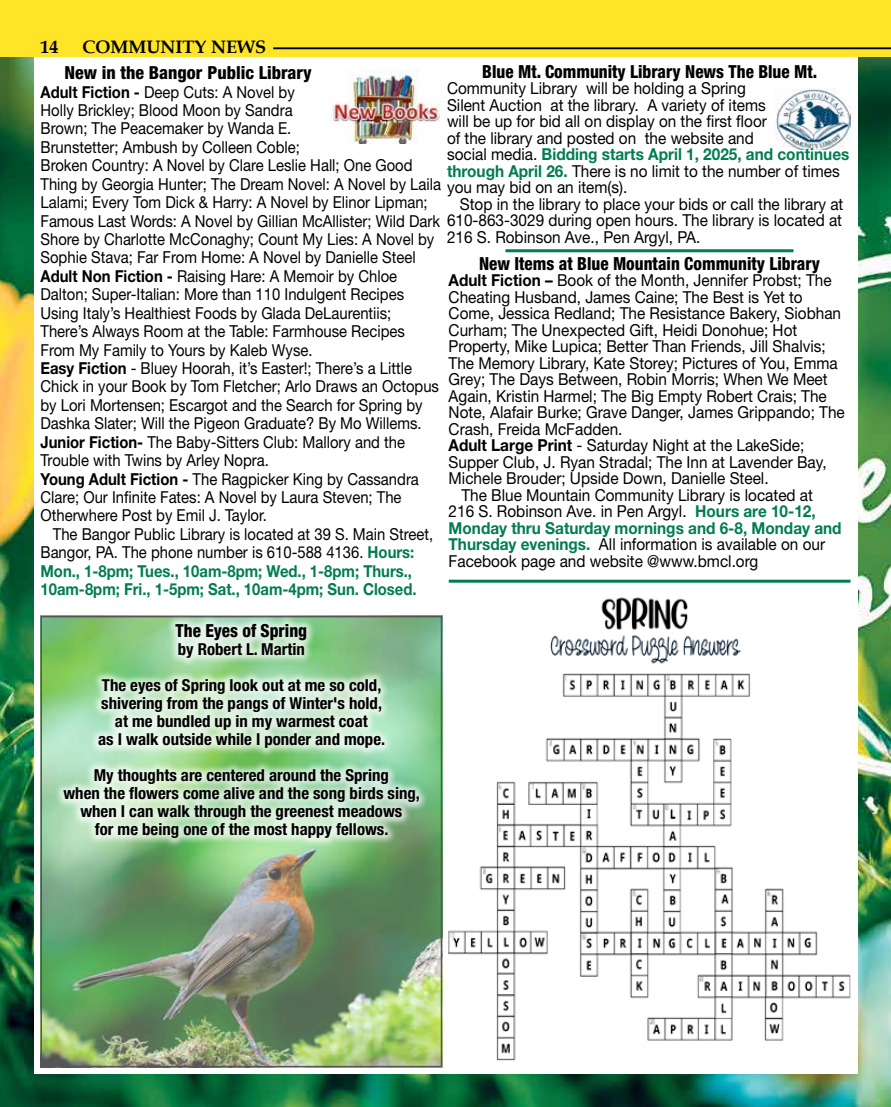
<style>
.page{position:relative;width:891px;height:1107px;background:#fff}
.page>*{position:absolute;margin:0;border:0;box-sizing:border-box;transform-origin:0 0}
.t1{font:800 condensed 18px "Helvetica Neue LT Std";color:#000;scale:.95 1}
.t2{font:800 condensed 18px "Helvetica Neue LT Std";color:#000}
.t3{font:700 18px "Book Antiqua";color:#000}
.t4{font:16.5px "Helvetica Neue LT Std";color:#000;scale:.9 1}
.t5{font:16.5px/16.5px "Helvetica Neue LT Std";color:#000;scale:.93 1}
.t6{font:700 condensed 16.5px/18px "Helvetica Neue LT Std";color:#000;text-align:center}
.t7{font:700 16.5px "Helvetica Neue LT Std";color:#007d51;scale:.9 1}
.t8{font:700 16.5px "Helvetica Neue LT Std";color:#007d51;scale:.93 1}
.s1{font-weight:700;color:#007d51}
.s2{font-weight:700}
</style>
<div class="page">
<img style="left:0;top:57px;width:891px;height:1050px">
<div style="left:35px;top:33px;width:823px;height:1040px;background:#fff"></div>
<div style="left:0;top:0;width:891px;height:57px;background:#ffe528"></div>
<hr style="left:273px;top:47px;width:618px;height:2px;background:#000">
<hr style="left:449px;top:580px;width:401px;height:3px;background:#007d51">
<img style="left:776px;top:89px;width:74px;height:61px">
<img style="left:332px;top:70px;width:108px;height:74px">
<img style="left:43px;top:619px;width:396px;height:445px">
<div style="left:54px;top:615px;width:375px;height:233px;background:#fff;opacity:.75"></div>
<hr style="left:506px;top:249px;width:287px;height:3px;background:#007d51">
<img style="left:449px;top:597px;width:401px;height:464px">
<p class="t3" style="left:40px;top:35px;width:19px">14</p>
<p class="t3" style="left:83px;top:35px;width:185px">COMMUNITY NEWS</p>
<p class="t1" style="left:482px;top:60px;width:354px">Blue Mt. Community Library News The Blue Mt.</p>
<p class="t5" style="left:447px;top:80px;width:434px">Community Library will be holding a Spring<br>Silent Auction at the library. A variety of items<br>will be up for bid all on display on the first floor<br>of the library and posted on the website and<br>social media. <span class="s1">Bidding starts April 1, 2025, and continues through April 26.</span> There is no limit to the number of times you may bid on an item(s).</p>
<p class="t5" style="left:447px;top:187px;width:428px;line-height:33px;text-indent:13px">Stop in the library to place your bids or call the library at<br>216 S. Robinson Ave., Pen Argyl, PA.</p>
<p class="t2" style="left:65px;top:62px;width:249px">New in the Bangor Public Library</p>
<p class="t4" style="left:40px;top:82px;width:284px"><span class="s2">Adult Fiction -</span> Deep Cuts: A Novel by</p>
<p class="t4" style="left:40px;top:100px;width:282px">Holly Brickley; Blood Moon by Sandra</p>
<p class="t4" style="left:40px;top:119px;width:280px">Brown; The Peacemaker by Wanda E.</p>
<p class="t4" style="left:40px;top:137px;width:290px">Brunstetter; Ambush by Colleen Coble;</p>
<p class="t4" style="left:40px;top:156px;width:415px">Broken Country: A Novel by Clare Leslie Hall; One Good</p>
<p class="t4" style="left:40px;top:174px;width:447px">Thing by Georgia Hunter; The Dream Novel: A Novel by Laila</p>
<p class="t4" style="left:40px;top:192px;width:432px">Lalami; Every Tom Dick &amp; Harry: A Novel by Elinor Lipman;</p>
<p class="t4" style="left:40px;top:211px;width:892px">Famous Last Words: A Novel by Gillian McAllister; Wild Dark 610-863-3029 during open hours. The library is located at</p>
<p class="t4" style="left:40px;top:229px;width:439px">Shore by Charlotte McConaghy; Count My Lies: A Novel by</p>
<p class="t4" style="left:40px;top:248px;width:418px">Sophie Stava; Far From Home: A Novel by Danielle Steel</p>
<p class="t4" style="left:40px;top:266px;width:398px"><span class="s2">Adult Non Fiction -</span> Raising Hare: A Memoir by Chloe</p>
<p class="t4" style="left:40px;top:285px;width:406px">Dalton; Super-Italian: More than 110 Indulgent Recipes</p>
<p class="t4" style="left:40px;top:303px;width:391px">Using Italy’s Healthiest Foods by Glada DeLaurentiis;</p>
<p class="t4" style="left:40px;top:321px;width:406px">There’s Always Room at the Table: Farmhouse Recipes</p>
<p class="t4" style="left:40px;top:340px;width:304px">From My Family to Yours by Kaleb Wyse.</p>
<p class="t4" style="left:40px;top:358px;width:414px"><span class="s2">Easy Fiction</span> - Bluey Hoorah, it’s Easter!; There’s a Little</p>
<p class="t4" style="left:40px;top:377px;width:444px">Chick in your Book by Tom Fletcher; Arlo Draws an Octopus</p>
<p class="t4" style="left:40px;top:395px;width:426px">by Lori Mortensen; Escargot and the Search for Spring by</p>
<p class="t4" style="left:40px;top:414px;width:425px">Dashka Slater; Will the Pigeon Graduate? By Mo Willems.</p>
<p class="t4" style="left:40px;top:432px;width:407px"><span class="s2">Junior Fiction-</span> The Baby-Sitters Club: Mallory and the</p>
<p class="t4" style="left:40px;top:450px;width:255px">Trouble with Twins by Arley Nopra.</p>
<p class="t4" style="left:40px;top:469px;width:422px"><span class="s2">Young Adult Fiction -</span> The Ragpicker King by Cassandra</p>
<p class="t4" style="left:40px;top:487px;width:403px">Clare; Our Infinite Fates: A Novel by Laura Steven; The</p>
<p class="t4" style="left:40px;top:506px;width:253px">Otherwhere Post by Emil J. Taylor.</p>
<p class="t4" style="left:53px;top:524px;width:424px">The Bangor Public Library is located at 39 S. Main Street,</p>
<p class="t4" style="left:40px;top:543px;width:417px">Bangor, PA. The phone number is 610-588 4136. <span class="s1">Hours:</span></p>
<p class="t7" style="left:40px;top:561px;width:414px">Mon., 1-8pm; Tues., 10am-8pm; Wed., 1-8pm; Thurs.,</p>
<p class="t7" style="left:40px;top:579px;width:419px">10am-8pm; Fri., 1-5pm; Sat., 10am-4pm; Sun. Closed.</p>
<p class="t1" style="left:176px;top:620px;width:140px">The Eyes of Spring</p>
<p class="t6" style="left:102px;top:631px;width:281px;line-height:36px">by Robert L. Martin<br>The eyes of Spring look out at me so cold,</p>
<p class="t6" style="left:98px;top:694px;width:289px">shivering from the pangs of Winter's hold, at me bundled up in my warmest coat<br>as I walk outside while I ponder and mope.</p>
<p class="t6" style="left:63px;top:766px;width:358px">My thoughts are centered around the Spring<br>when the flowers come alive and the song birds sing, when I can walk through the greenest meadows<br>for me being one of the most happy fellows.</p>
<p class="t1" style="left:479px;top:252px;width:360px">New Items at Blue Mountain Community Library</p>
<p class="t5" style="left:449px;top:272px;width:413px"><span class="s2">Adult Fiction –</span> Book of the Month, Jennifer Probst; The</p>
<p class="t5" style="left:449px;top:289px;width:382px">Cheating Husband, James Caine; The Best is Yet to</p>
<p class="t5" style="left:449px;top:305px;width:424px">Come, Jessica Redland; The Resistance Bakery, Siobhan</p>
<p class="t5" style="left:449px;top:322px;width:376px">Curham; The Unexpected Gift, Heidi Donohue; Hot</p>
<p class="t5" style="left:449px;top:338px;width:407px">Property, Mike Lupica; Better Than Friends, Jill Shalvis;</p>
<p class="t5" style="left:449px;top:355px;width:420px">The Memory Library, Kate Storey; Pictures of You, Emma</p>
<p class="t5" style="left:449px;top:371px;width:409px">Grey; The Days Between, Robin Morris; When We Meet</p>
<p class="t5" style="left:449px;top:388px;width:408px">Again, Kristin Harmel; The Big Empty Robert Crais; The</p>
<p class="t5" style="left:449px;top:404px;width:428px">Note, Alafair Burke; Grave Danger, James Grippando; The</p>
<p class="t5" style="left:449px;top:421px;width:189px">Crash, Freida McFadden.</p>
<p class="t5" style="left:449px;top:437px;width:384px"><span class="s2">Adult Large Print</span> - Saturday Night at the LakeSide;</p>
<p class="t5" style="left:449px;top:454px;width:408px">Supper Club, J. Ryan Stradal; The Inn at Lavender Bay,</p>
<p class="t5" style="left:449px;top:470px;width:346px">Michele Brouder; Upside Down, Danielle Steel.</p>
<p class="t5" style="left:461px;top:487px;width:380px">The Blue Mountain Community Library is located at</p>
<p class="t5" style="left:449px;top:503px;width:396px">216 S. Robinson Ave. in Pen Argyl. <span class="s1">Hours are 10-12,</span></p>
<p class="t8" style="left:449px;top:518px;width:424px">Monday thru Saturday mornings and 6-8, Monday and</p>
<p class="t5" style="left:449px;top:536px;width:406px"><span class="s1">Thursday evenings.</span> All information is available on our</p>
<p class="t5" style="left:449px;top:553px;width:334px">Facebook page and website @www.bmcl.org</p>
</div>
